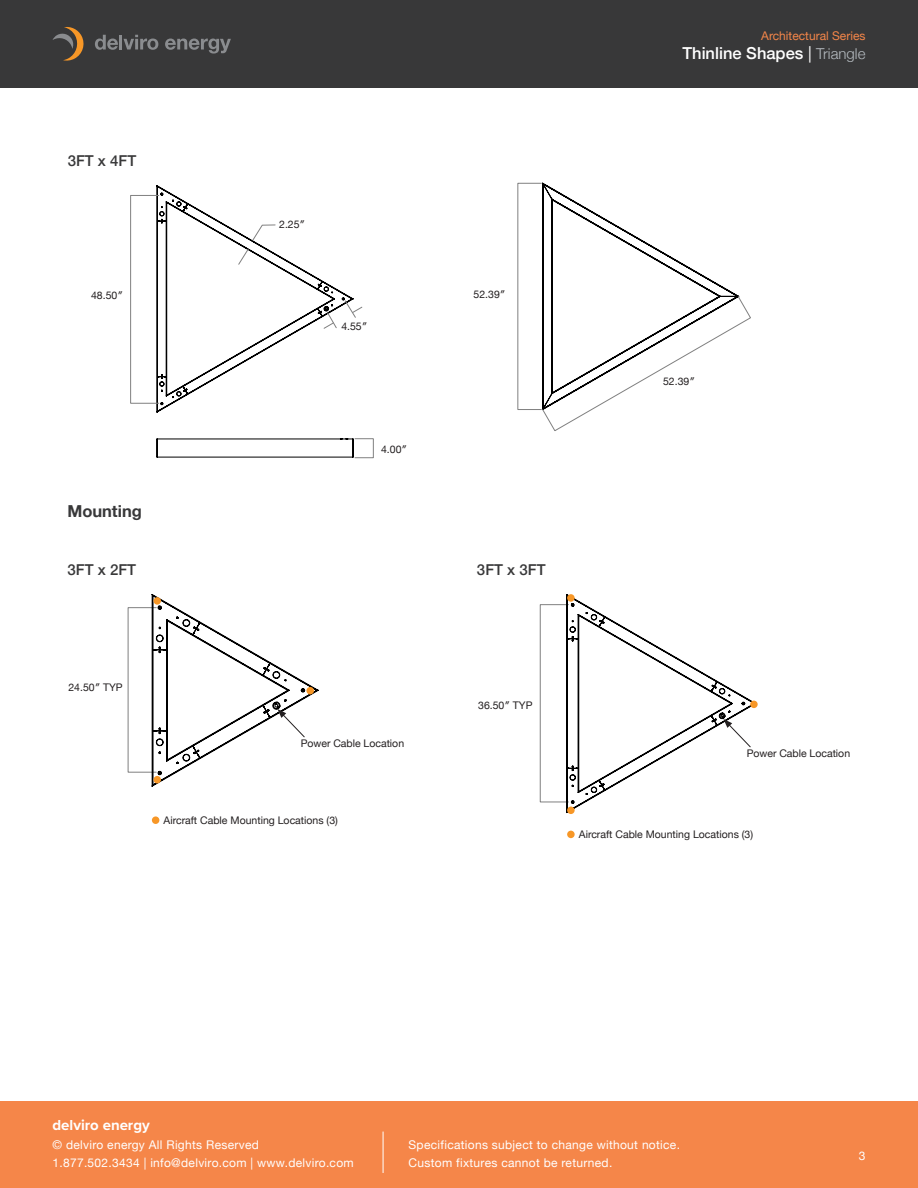
<style>
.page{position:relative;width:918px;height:1188px;background:#fff}
.page>*{position:absolute;margin:0;border:0;box-sizing:border-box;transform-origin:0 0}
.t1{font:500 16.5px "Helvetica Neue";color:#fff}
.t2{font:700 16.5px "Helvetica Neue";color:#383839}
.t3{font:500 15px "Helvetica Neue";color:#383839}
.t4{font:700 15px "Proxima Nova";color:#fff}
.t5{font:12px/18px "Helvetica Neue";letter-spacing:.025em;color:#fff}
.t6{font:12px "Helvetica Neue";color:#f58649}
.t7{font:10.5px "Helvetica Neue";color:#231f20}
.s1{font-weight:400}
.s2{font-weight:300;font-size:15px;color:#b5bbc0}
</style>
<div class="page">
<div style="left:0;top:1102px;width:918px;height:86px;background:#f58649"></div>
<div style="left:0;top:0;width:918px;height:88px;background:#383839"></div>
<hr style="left:383px;top:1132px;width:1px;height:41px;background:#fff">
<svg style="left:52px;top:27px;width:32px;height:34px"></svg>
<svg style="left:95px;top:35px;width:63px;height:15px"></svg>
<svg style="left:165px;top:39px;width:66px;height:15px"></svg>
<svg style="left:156px;top:185px;width:198px;height:228px"></svg>
<svg style="left:542px;top:182px;width:197px;height:114px"></svg>
<div style="left:130px;top:195px;width:29px;height:209px;border:1px solid #808080"></div>
<svg style="left:542px;top:296px;width:209px;height:135px"></svg>
<hr style="left:157px;top:439px;width:196px;height:1px;background:#000">
<hr style="left:157px;top:457px;width:196px;height:1px;background:#000">
<svg style="left:157px;top:440px;width:1px;height:17px"></svg>
<svg style="left:340px;top:439px;width:14px;height:18px"></svg>
<div style="left:355px;top:438px;width:19px;height:20px;border:1px solid #808080"></div>
<svg style="left:252px;top:224px;width:24px;height:17px"></svg>
<svg style="left:238px;top:249px;width:11px;height:16px"></svg>
<svg style="left:323px;top:312px;width:14px;height:17px"></svg>
<svg style="left:345px;top:300px;width:18px;height:18px"></svg>
<div style="left:152px;top:816px;width:7px;height:8px;background:#f79727;border-radius:50%"></div>
<div style="left:567px;top:831px;width:8px;height:7px;background:#f79727;border-radius:50%"></div>
<div style="left:128px;top:607px;width:28px;height:165px;border:1px solid #808080"></div>
<div style="left:540px;top:604px;width:29px;height:198px;border:1px solid #808080"></div>
<svg style="left:566px;top:594px;width:190px;height:219px"></svg>
<svg style="left:151px;top:594px;width:168px;height:193px"></svg>
<div style="left:153px;top:776px;width:8px;height:7px;background:#f79727;border-radius:50%"></div>
<div style="left:567px;top:807px;width:8px;height:7px;background:#f79727;border-radius:50%"></div>
<div style="left:750px;top:701px;width:8px;height:7px;background:#f79727;border-radius:50%"></div>
<div style="left:567px;top:594px;width:8px;height:8px;background:#f79727;border-radius:50%"></div>
<div style="left:153px;top:597px;width:8px;height:8px;background:#f79727;border-radius:50%"></div>
<div style="left:306px;top:687px;width:8px;height:7px;background:#f79727;border-radius:50%"></div>
<p class="t3" style="left:68px;top:148px;width:70px">3FT x 4FT</p>
<p class="t7" style="left:91px;top:288px;width:33px">48.50″</p>
<p class="t2" style="left:67px;top:498px;width:76px">Mounting</p>
<p class="t7" style="left:279px;top:217px;width:27px">2.25″</p>
<p class="t7" style="left:341px;top:319px;width:27px">4.55″</p>
<p class="t7" style="left:381px;top:441px;width:27px">4.00″</p>
<p class="t7" style="left:474px;top:286px;width:33px">52.39″</p>
<p class="t3" style="left:68px;top:558px;width:70px">3FT x 2FT</p>
<p class="t3" style="left:477px;top:558px;width:70px">3FT x 3FT</p>
<p class="t6" style="left:761px;top:27px;width:106px">Architectural Series</p>
<h1 class="t1" style="left:682px;top:40px;width:185px">Thinline Shapes <span class="s1">|</span> <span class="s2">Triangle</span></h1>
<p class="t7" style="left:663px;top:374px;width:33px">52.39″</p>
<p class="t7" style="left:68px;top:679px;width:56px">24.50″ TYP</p>
<p class="t7" style="left:301px;top:736px;width:105px">Power Cable Location</p>
<p class="t7" style="left:164px;top:813px;width:176px">Aircraft Cable Mounting Locations (3)</p>
<p class="t7" style="left:478px;top:697px;width:56px">36.50″ TYP</p>
<p class="t7" style="left:747px;top:746px;width:105px">Power Cable Location</p>
<p class="t7" style="left:579px;top:827px;width:176px">Aircraft Cable Mounting Locations (3)</p>
<p class="t4" style="left:52px;top:1114px;width:99px">delviro energy</p>
<p class="t5" style="left:52px;top:1136px;width:303px">© delviro energy All Rights Reserved<br>1.877.502.3434 | info@delviro.com | www.delviro.com</p>
<p class="t5" style="left:409px;top:1136px;width:273px">Specifications subject to change without notice.<br>Custom fixtures cannot be returned.</p>
<p class="t5" style="left:859px;top:1147px;width:8px">3</p>
</div>
